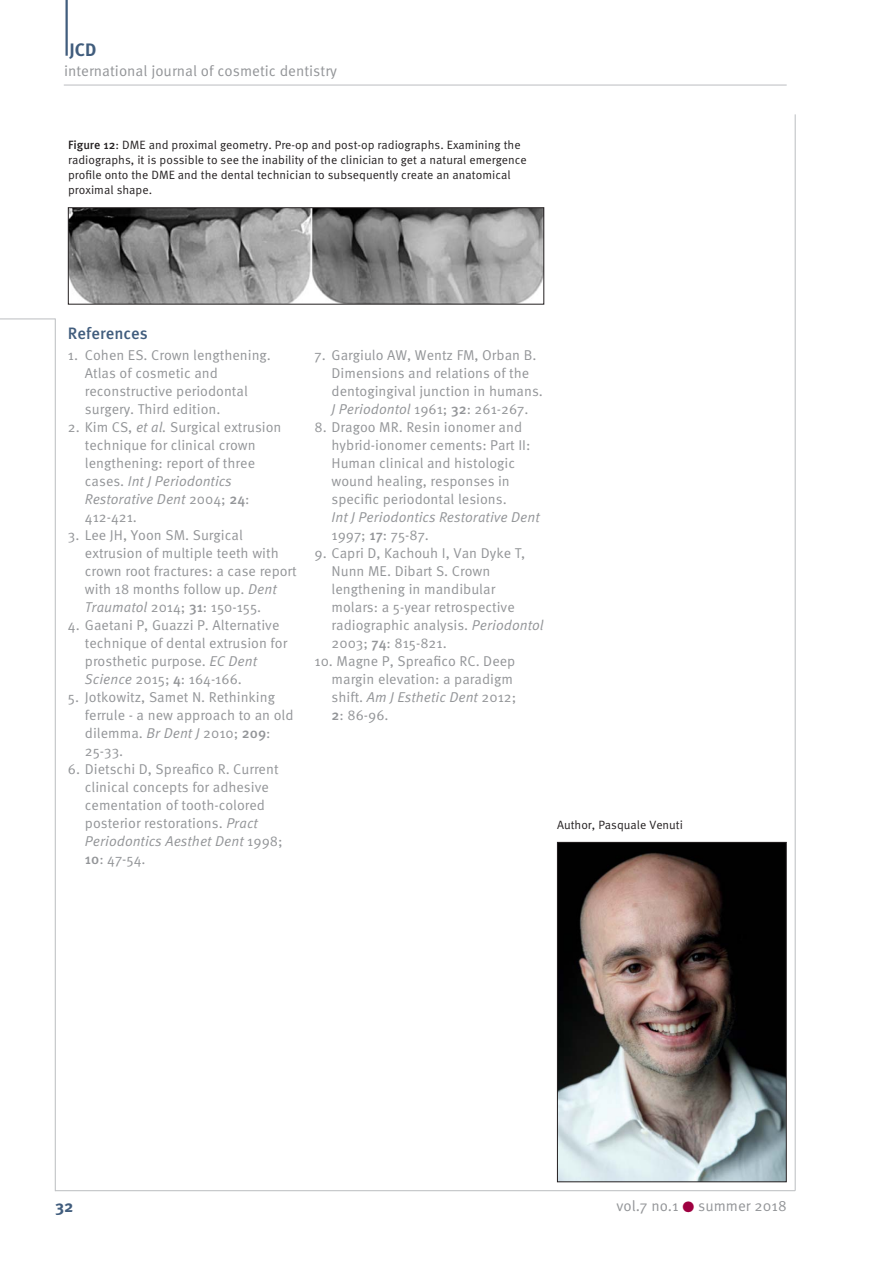
<style>
.page{position:relative;width:893px;height:1263px;background:#fff}
.page>*{position:absolute;margin:0;border:0;box-sizing:border-box;transform-origin:0 0}
.t1{font:700 18px "Meta Pro";color:#415d7d}
.t2{font:500 16.5px "Meta Pro";color:#415d7d}
.t3{font:700 16.5px "Meta Pro";color:#415d7d}
.t4{font:15px "Meta Pro";color:#939598}
.t5{font:14.25px/18px "Meta Pro";color:#939598}
.t6{font:italic 14.25px/18px "Meta Pro";color:#939598}
.t7{font:12px/15px "Meta Pro";color:#231f20}
.s1{font-weight:500}
.s2{font-style:italic}
.s3{font-style:normal}
.s4{font-weight:500;font-style:normal}
.s5{color:#9e0040}
</style>
<div class="page">
<hr style="left:0;top:319px;width:55px;height:1px;background:#bbbdc0">
<hr style="left:55px;top:319px;width:1px;height:872px;background:#bbbdc0">
<hr style="left:55px;top:1190px;width:740px;height:1px;background:#bbbdc0">
<hr style="left:64px;top:85px;width:723px;height:1px;background:#bbbdc0">
<hr style="left:66px;top:0;width:2px;height:56px;background:#415d7d">
<img style="left:70px;top:209px;width:472px;height:94px">
<div style="left:68px;top:207px;width:476px;height:98px;border:1px solid #231f20"></div>
<img style="left:559px;top:844px;width:226px;height:336px">
<div style="left:557px;top:842px;width:230px;height:340px;border:1px solid #231f20"></div>
<hr style="left:795px;top:114px;width:1px;height:1077px;background:#bbbdc0">
<p class="t1" style="left:69px;top:43px;width:28px">JCD</p>
<p class="t4" style="left:64px;top:65px;width:275px">international journal of cosmetic dentistry</p>
<p class="t7" style="left:68px;top:139px;width:460px"><span class="s1">Figure 12</span>: DME and proximal geometry. Pre-op and post-op radiographs. Examining the radiographs, it is possible to see the inability of the clinician to get a natural emergence profile onto the DME and the dental technician to subsequently create an anatomical proximal shape.</p>
<p class="t2" style="left:68px;top:327px;width:82px">References</p>
<p class="t5" style="left:85px;top:347px;width:188px;text-indent:-17px">1. Cohen ES. Crown lengthening.<br>Atlas of cosmetic and reconstructive periodontal surgery. Third edition.</p>
<p class="t5" style="left:85px;top:419px;width:198px;text-indent:-17px">2. Kim CS, <span class="s2">et al.</span> Surgical extrusion technique for clinical crown lengthening: report of three cases. <span class="s2">Int J Periodontics<br>Restorative Dent</span> 2004; <span class="s1">24</span>:<br>412-421.</p>
<p class="t5" style="left:85px;top:527px;width:213px;text-indent:-17px">3. Lee JH, Yoon SM. Surgical extrusion of multiple teeth with crown root fractures: a case report with 18 months follow up. <span class="s2">Dent<br>Traumatol</span> 2014; <span class="s1">31</span>: 150-155.</p>
<p class="t5" style="left:85px;top:617px;width:204px;text-indent:-17px">4. Gaetani P, Guazzi P. Alternative technique of dental extrusion for prosthetic purpose. <span class="s2">EC Dent<br>Science</span> 2015; <span class="s1">4</span>: 164-166.</p>
<p class="t5" style="left:85px;top:689px;width:210px;text-indent:-17px">5. Jotkowitz, Samet N. Rethinking ferrule - a new approach to an old dilemma. <span class="s2">Br Dent J</span> 2010; <span class="s1">209</span>:<br>25-33.</p>
<p class="t5" style="left:85px;top:761px;width:199px;text-indent:-17px">6. Dietschi D, Spreafico R. Current clinical concepts for adhesive cementation of tooth-colored posterior restorations. <span class="s2">Pract<br>Periodontics Aesthet Dent</span> 1998;<br><span class="s1">10</span>: 47-54.</p>
<p class="t5" style="left:332px;top:347px;width:213px;text-indent:-17px">7. Gargiulo AW, Wentz FM, Orban B.<br>Dimensions and relations of the dentogingival junction in humans.<br><span class="s2">J Periodontol</span> 1961; <span class="s1">32</span>: 261-267.</p>
<p class="t5" style="left:332px;top:419px;width:200px;text-indent:-17px">8. Dragoo MR. Resin ionomer and hybrid-ionomer cements: Part II:<br>Human clinical and histologic wound healing, responses in specific periodontal lesions.</p>
<p class="t6" style="left:332px;top:509px;width:210px">Int J Periodontics Restorative Dent<br><span class="s3">1997;</span> <span class="s4">17</span><span class="s3">: 75-87.</span></p>
<p class="t5" style="left:332px;top:545px;width:214px;text-indent:-17px">9. Capri D, Kachouh I, Van Dyke T,<br>Nunn ME. Dibart S. Crown lengthening in mandibular molars: a 5-year retrospective radiographic analysis. <span class="s2">Periodontol<br></span>2003; <span class="s1">74</span>: 815-821.</p>
<p class="t5" style="left:332px;top:653px;width:186px;text-indent:-17px">10. Magne P, Spreafico RC. Deep margin elevation: a paradigm shift. <span class="s2">Am J Esthetic Dent</span> 2012;<br><span class="s1">2</span>: 86-96.</p>
<p class="t7" style="left:557px;top:819px;width:128px">Author, Pasquale Venuti</p>
<p class="t3" style="left:55px;top:1200px;width:20px">32</p>
<p class="t4" style="left:616px;top:1199px;width:172px">vol.7 no.1 <span class="s5">●</span> summer 2018</p>
</div>
